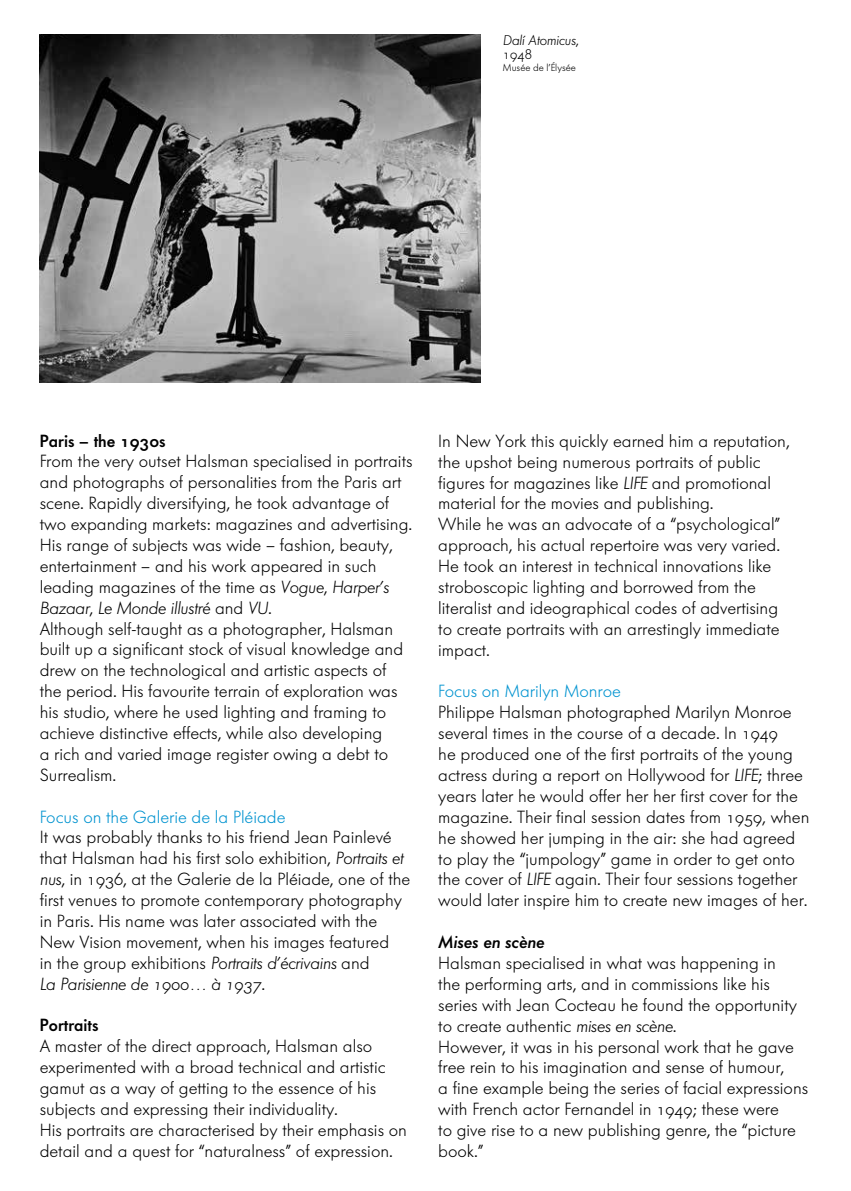
<style>
.page{position:relative;width:851px;height:1191px;background:#fff}
.page>*{position:absolute;margin:0;border:0;box-sizing:border-box;transform-origin:0 0}
.t1{font:17.4px/20.8px "Futura Serie BQ Light Mix";color:#000}
.t2{font:17.4px "Futura Serie BQ Light Oblique Mix";color:#000}
.t3{font:17.4px "Futura Serie BQ Light Mix";color:#0093d0}
.t4{font:17.4px "Futura Serie BQ Medium Mix";color:#000}
.t5{font:17.4px "Futura Serie BQ Medium Oblique Mix";color:#000}
.t6{font:14px "Futura Serie BQ Light Oblique Mix";color:#000}
.t7{font:14px "Futura Serie BQ Light Mix";color:#000}
.t8{font:10px "Futura Serie BQ Light Mix";color:#000}
.s1{font-family:"Futura Serie BQ Light Mix"}
.s2{font-family:"Futura Serie BQ Light Oblique Mix"}
</style>
<div class="page">
<img style="left:40px;top:34px;width:440px;height:349px">
<p class="t6" style="left:503px;top:32px;width:77px">Dalí Atomicus<span class="s1">,</span></p>
<p class="t7" style="left:503px;top:46px;width:31px">1948</p>
<p class="t8" style="left:503px;top:61px;width:74px">Musée de l’Élysée</p>
<p class="t4" style="left:40px;top:430px;width:127px">Paris – the 1930s</p>
<p class="t1" style="left:40px;top:451px;width:374px">From the very outset Halsman specialised in portraits and photographs of personalities from the Paris art scene. Rapidly diversifying, he took advantage of two expanding markets: magazines and advertising.<br>His range of subjects was wide – fashion, beauty, entertainment – and his work appeared in such leading magazines of the time as <span class="s2">Vogue</span>, <span class="s2">Harper’s</span></p>
<p class="t2" style="left:40px;top:597px;width:233px">Bazaar<span class="s1">,</span> Le Monde illustré <span class="s1">and</span> VU<span class="s1">.</span></p>
<p class="t1" style="left:40px;top:618px;width:365px">Although self-taught as a photographer, Halsman built up a significant stock of visual knowledge and drew on the technological and artistic aspects of the period. His favourite terrain of exploration was his studio, where he used lighting and framing to achieve distinctive effects, while also developing<br>a rich and varied image register owing a debt to Surrealism.</p>
<p class="t3" style="left:40px;top:806px;width:247px">Focus on the Galerie de la Pléiade</p>
<p class="t1" style="left:40px;top:827px;width:372px">It was probably thanks to his friend Jean Painlevé that Halsman had his first solo exhibition, <span class="s2">Portraits et nus</span>, in 1936, at the Galerie de la Pléiade, one of the first venues to promote contemporary photography in Paris. His name was later associated with the New Vision movement, when his images featured<br>in the group exhibitions <span class="s2">Portraits d’écrivains</span> and</p>
<p class="t2" style="left:40px;top:973px;width:227px">La Parisienne de 1900… à 1937<span class="s1">.</span></p>
<p class="t4" style="left:40px;top:1015px;width:60px">Portraits</p>
<p class="t1" style="left:40px;top:1036px;width:369px">A master of the direct approach, Halsman also experimented with a broad technical and artistic gamut as a way of getting to the essence of his subjects and expressing their individuality.<br>His portraits are characterised by their emphasis on detail and a quest for “naturalness” of expression.</p>
<p class="t1" style="left:438px;top:430px;width:353px">In New York this quickly earned him a reputation, the upshot being numerous portraits of public figures for magazines like <span class="s2">LIFE</span> and promotional material for the movies and publishing.<br>While he was an advocate of a “psychological” approach, his actual repertoire was very varied.<br>He took an interest in technical innovations like stroboscopic lighting and borrowed from the literalist and ideographical codes of advertising to create portraits with an arrestingly immediate impact.</p>
<p class="t3" style="left:438px;top:681px;width:184px">Focus on Marilyn Monroe</p>
<p class="t1" style="left:438px;top:702px;width:372px">Philippe Halsman photographed Marilyn Monroe several times in the course of a decade. In 1949<br>he produced one of the first portraits of the young actress during a report on Hollywood for <span class="s2">LIFE</span>; three years later he would offer her her first cover for the magazine. Their final session dates from 1959, when he showed her jumping in the air: she had agreed to play the “jumpology” game in order to get onto the cover of <span class="s2">LIFE</span> again. Their four sessions together would later inspire him to create new images of her.</p>
<p class="t5" style="left:438px;top:932px;width:108px">Mises en scène</p>
<p class="t1" style="left:438px;top:952px;width:371px">Halsman specialised in what was happening in<br>the performing arts, and in commissions like his series with Jean Cocteau he found the opportunity to create authentic <span class="s2">mises en scène</span>.<br>However, it was in his personal work that he gave free rein to his imagination and sense of humour,<br>a fine example being the series of facial expressions with French actor Fernandel in 1949; these were<br>to give rise to a new publishing genre, the “picture book.”</p>
</div>
